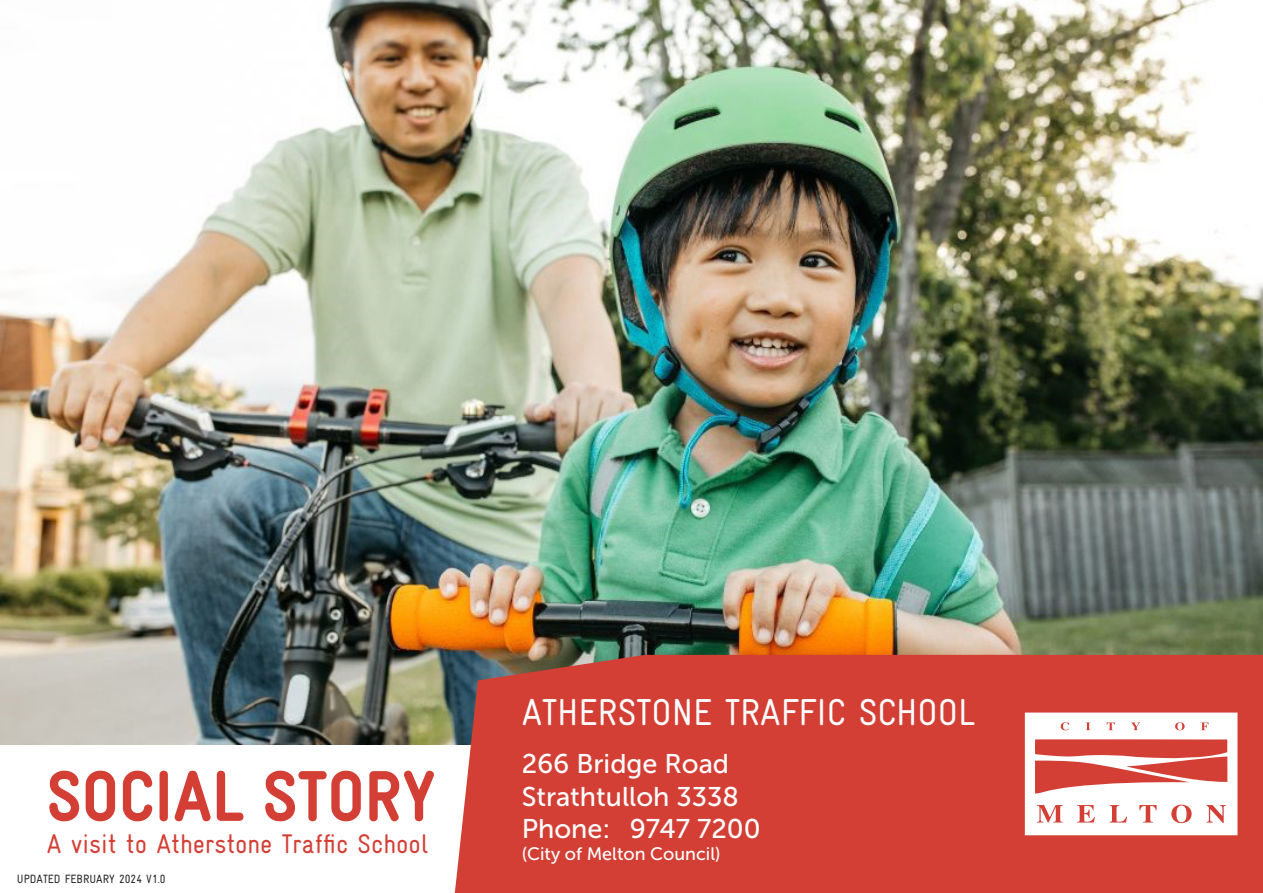
<style>
.page{position:relative;width:1263px;height:893px;background:#fff}
.page>*{position:absolute;margin:0;border:0;box-sizing:border-box;transform-origin:0 0}
.t1{font:900 72px "Gravur Condensed";color:#d43f35}
.t2{font:37.5px "Gravur Condensed";color:#fff}
.t3{font:27px "Museo Sans 500";color:#fff}
.t4{font:27px "Gravur Condensed";color:#d43f35}
.t5{font:18px "Museo Sans 500";color:#fff}
.t6{font:12px "Gravur Condensed";color:#231f20}
</style>
<div class="page">
<img style="left:0;top:0;width:1263px;height:744px">
<div style="left:453px;top:655px;width:810px;height:238px;background:#d43f35"></div>
<svg style="left:1025px;top:713px;width:212px;height:122px"></svg>
<p class="t1" style="left:47px;top:756px;width:391px">SOCIAL STORY</p>
<p class="t4" style="left:47px;top:829px;width:384px">A visit to Atherstone Traffic School</p>
<p class="t6" style="left:17px;top:872px;width:150px">UPDATED FEBRUARY 2024 V1.0</p>
<p class="t2" style="left:522px;top:691px;width:455px">ATHERSTONE TRAFFIC SCHOOL</p>
<p class="t3" style="left:522px;top:749px;width:209px">266 Bridge Road</p>
<p class="t3" style="left:522px;top:782px;width:219px">Strathtulloh 3338</p>
<p class="t3" style="left:522px;top:814px;width:240px">Phone: 9747 7200</p>
<p class="t5" style="left:522px;top:844px;width:200px">(City of Melton Council)</p>
</div>
